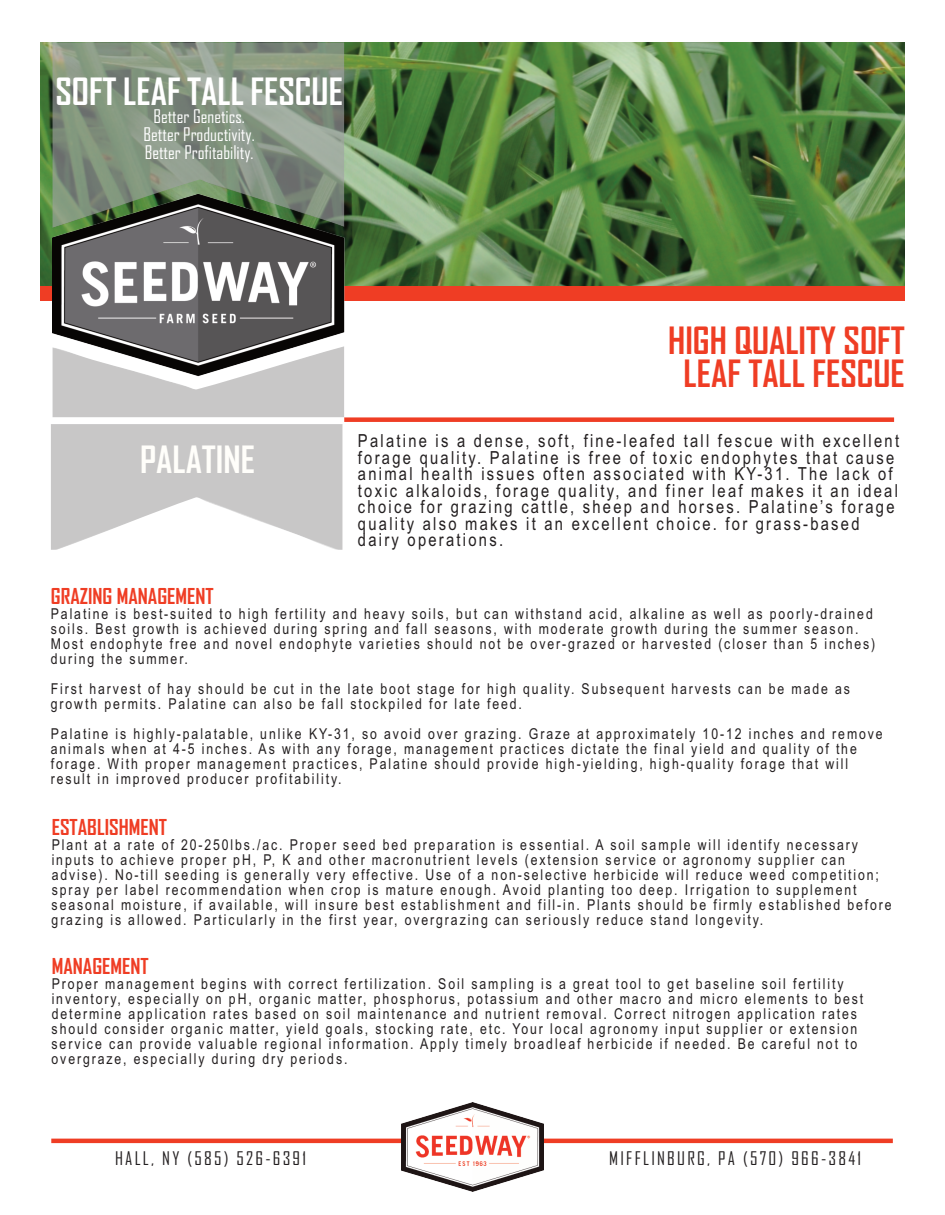
<style>
.page{position:relative;width:945px;height:1215px;background:#fff}
.page>*{position:absolute;margin:0;border:0;box-sizing:border-box;transform-origin:0 0}
.t1{font:700 36px/33px "Agency FB";color:#ef3d24;text-align:center}
.t2{font:700 36px "Agency FB";color:#fff}
.t3{font:700 36px "Agency FB";color:#fffefa}
.t4{font:700 21px "Agency FB";color:#ef3d24}
.t5{font:18px/16.5px "Arial Narrow";letter-spacing:.125em;color:#231f20}
.t6{font:18px/18px "Agency FB";color:#fff;text-align:center}
.t7{font:18px "Agency FB";letter-spacing:.125em;color:#231f20}
.t8{font:15px/15px "Arial Narrow";letter-spacing:.125em;color:#231f20}
</style>
<div class="page">
<img style="left:40px;top:42px;width:865px;height:244px">
<div style="left:40px;top:286px;width:865px;height:15px;background:#ef3d24"></div>
<div style="left:344px;top:417px;width:550px;height:5px;background:#ef3d24"></div>
<img style="left:53px;top:228px;width:291px;height:118px">
<img style="left:53px;top:42px;width:291px;height:186px">
<img style="left:53px;top:346px;width:291px;height:71px">
<img style="left:51px;top:424px;width:291px;height:126px">
<hr style="left:51px;top:1139px;width:842px;height:4px;background:#ef3d24">
<img style="left:401px;top:1103px;width:142px;height:88px">
<h1 class="t2" style="left:55px;top:72px;width:289px">SOFT LEAF TALL FESCUE</h1>
<p class="t6" style="left:144px;top:108px;width:113px">Better Genetics.<br>Better Productivity.<br>Better Profitability.</p>
<h1 class="t3" style="left:140px;top:439px;width:117px">PALATINE</h1>
<h1 class="t1" style="left:668px;top:325px;width:238px">HIGH QUALITY SOFT<br>LEAF TALL FESCUE</h1>
<p class="t5" style="left:358px;top:433px;width:543px">Palatine is a dense, soft, fine-leafed tall fescue with excellent forage quality. Palatine is free of toxic endophytes that cause animal health issues often associated with KY-31. The lack of toxic alkaloids, forage quality, and finer leaf makes it an ideal choice for grazing cattle, sheep and horses. Palatine’s forage quality also makes it an excellent choice. for grass-based dairy operations.</p>
<h2 class="t4" style="left:51px;top:584px;width:164px">GRAZING MANAGEMENT</h2>
<p class="t8" style="left:51px;top:606px;width:826px">Palatine is best-suited to high fertility and heavy soils, but can withstand acid, alkaline as well as poorly-drained soils. Best growth is achieved during spring and fall seasons, with moderate growth during the summer season.<br>Most endophyte free and novel endophyte varieties should not be over-grazed or harvested (closer than 5 inches) during the summer.</p>
<p class="t8" style="left:51px;top:681px;width:801px">First harvest of hay should be cut in the late boot stage for high quality. Subsequent harvests can be made as growth permits. Palatine can also be fall stockpiled for late feed.</p>
<p class="t8" style="left:51px;top:726px;width:833px">Palatine is highly-palatable, unlike KY-31, so avoid over grazing. Graze at approximately 10-12 inches and remove animals when at 4-5 inches. As with any forage, management practices dictate the final yield and quality of the forage. With proper management practices, Palatine should provide high-yielding, high-quality forage that will result in improved producer profitability.</p>
<h2 class="t4" style="left:52px;top:815px;width:117px">ESTABLISHMENT</h2>
<p class="t8" style="left:52px;top:837px;width:842px">Plant at a rate of 20-250lbs./ac. Proper seed bed preparation is essential. A soil sample will identify necessary inputs to achieve proper pH, P, K and other macronutrient levels (extension service or agronomy supplier can advise). No-till seeding is generally very effective. Use of a non-selective herbicide will reduce weed competition; spray per label recommendation when crop is mature enough. Avoid planting too deep. Irrigation to supplement seasonal moisture, if available, will insure best establishment and fill-in. Plants should be firmly established before grazing is allowed. Particularly in the first year, overgrazing can seriously reduce stand longevity.</p>
<h2 class="t4" style="left:52px;top:954px;width:98px">MANAGEMENT</h2>
<p class="t8" style="left:52px;top:976px;width:813px">Proper management begins with correct fertilization. Soil sampling is a great tool to get baseline soil fertility inventory, especially on pH, organic matter, phosphorus, potassium and other macro and micro elements to best determine application rates based on soil maintenance and nutrient removal. Correct nitrogen application rates should consider organic matter, yield goals, stocking rate, etc. Your local agronomy input supplier or extension service can provide valuable regional information. Apply timely broadleaf herbicide if needed. Be careful not to overgraze, especially during dry periods.</p>
<p class="t7" style="left:115px;top:1149px;width:193px">HALL, NY (585) 526-6391</p>
<p class="t7" style="left:609px;top:1149px;width:254px">MIFFLINBURG, PA (570) 966-3841</p>
</div>
